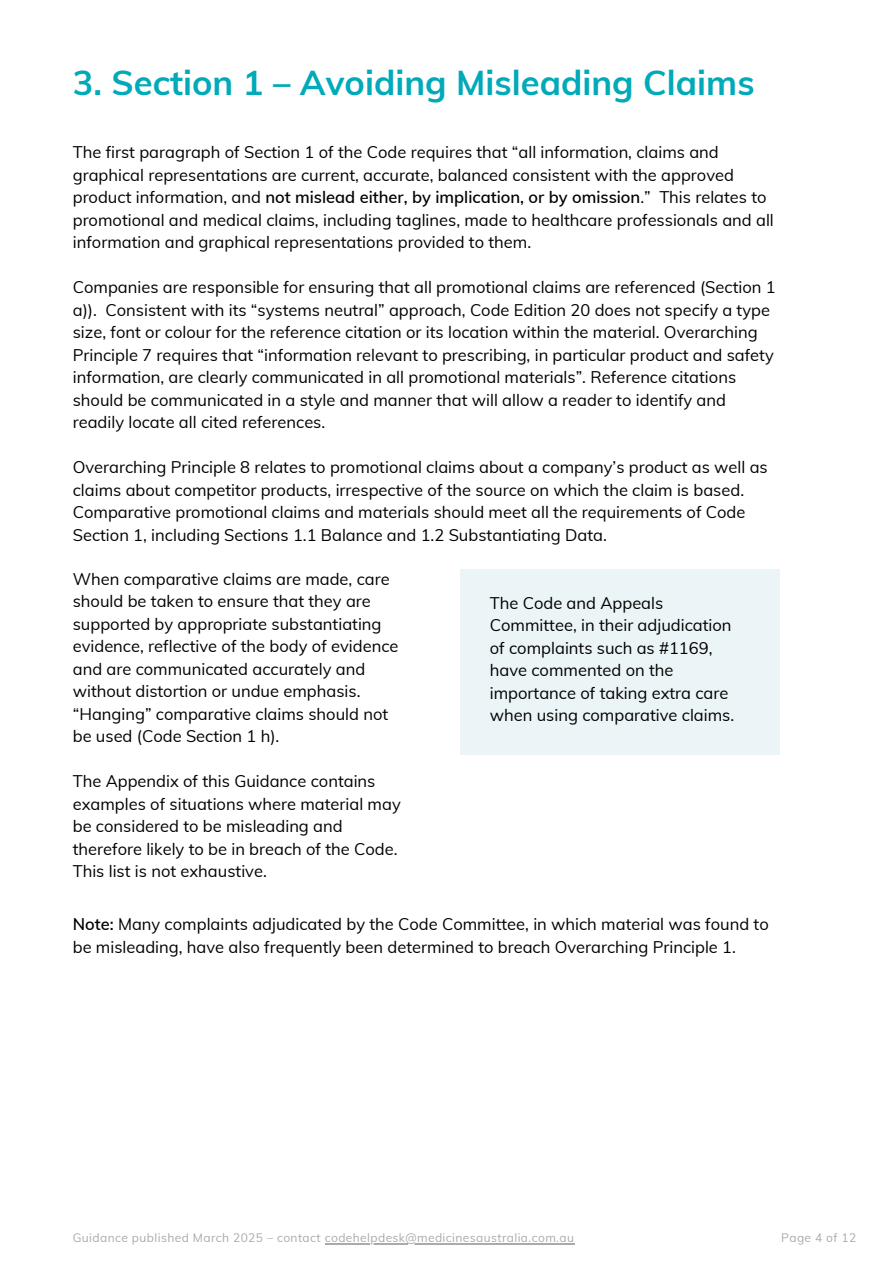
<style>
.page{position:relative;width:894px;height:1264px;background:#fff}
.page>*{position:absolute;margin:0;border:0;box-sizing:border-box;transform-origin:0 0}
.t1{font:700 34.5px "Muli";color:#00aab9}
.t2{font:16.5px/22.5px "Muli";color:#000}
.t3{font:12px "Muli";letter-spacing:.035em;color:#aaa}
.s1{font-weight:600}
</style>
<div class="page">
<div style="left:460px;top:569px;width:319px;height:185px;background:#ebf4f6"></div>
<hr style="left:324px;top:1243px;width:250px;height:1px;background:#aaa">
<h1 class="t1" style="left:73px;top:61px;width:683px">3. Section 1 – Avoiding Misleading Claims</h1>
<h2 class="t2" style="left:73px;top:141px;width:702px">The first paragraph of Section 1 of the Code requires that “all information, claims and graphical representations are current, accurate, balanced consistent with the approved product information, and <span class="s1">not mislead either, by implication, or by omission</span>.” This relates to promotional and medical claims, including taglines, made to healthcare professionals and all information and graphical representations provided to them.</h2>
<h2 class="t2" style="left:73px;top:276px;width:704px">Companies are responsible for ensuring that all promotional claims are referenced (Section 1 a)). Consistent with its “systems neutral” approach, Code Edition 20 does not specify a type size, font or colour for the reference citation or its location within the material. Overarching Principle 7 requires that “information relevant to prescribing, in particular product and safety information, are clearly communicated in all promotional materials”. Reference citations should be communicated in a style and manner that will allow a reader to identify and readily locate all cited references.</h2>
<h2 class="t2" style="left:73px;top:456px;width:696px">Overarching Principle 8 relates to promotional claims about a company’s product as well as claims about competitor products, irrespective of the source on which the claim is based.<br>Comparative promotional claims and materials should meet all the requirements of Code Section 1, including Sections 1.1 Balance and 1.2 Substantiating Data.</h2>
<h2 class="t2" style="left:73px;top:567px;width:327px">When comparative claims are made, care should be taken to ensure that they are supported by appropriate substantiating evidence, reflective of the body of evidence and are communicated accurately and without distortion or undue emphasis. “Hanging” comparative claims should not be used (Code Section 1 h).</h2>
<h2 class="t2" style="left:73px;top:769px;width:329px">The Appendix of this Guidance contains examples of situations where material may be considered to be misleading and therefore likely to be in breach of the Code.<br>This list is not exhaustive.</h2>
<h2 class="t2" style="left:489px;top:591px;width:246px">The Code and Appeals<br>Committee, in their adjudication of complaints such as #1169, have commented on the importance of taking extra care when using comparative claims.</h2>
<h2 class="t2" style="left:73px;top:912px;width:697px"><span class="s1">Note:</span> Many complaints adjudicated by the Code Committee, in which material was found to be misleading, have also frequently been determined to breach Overarching Principle 1.</h2>
<p class="t3" style="left:73px;top:1230px;width:502px">Guidance published March 2025 – contact codehelpdesk@medicinesaustralia.com.au</p>
<p class="t3" style="left:781px;top:1229px;width:77px">Page 4 of 12</p>
</div>
